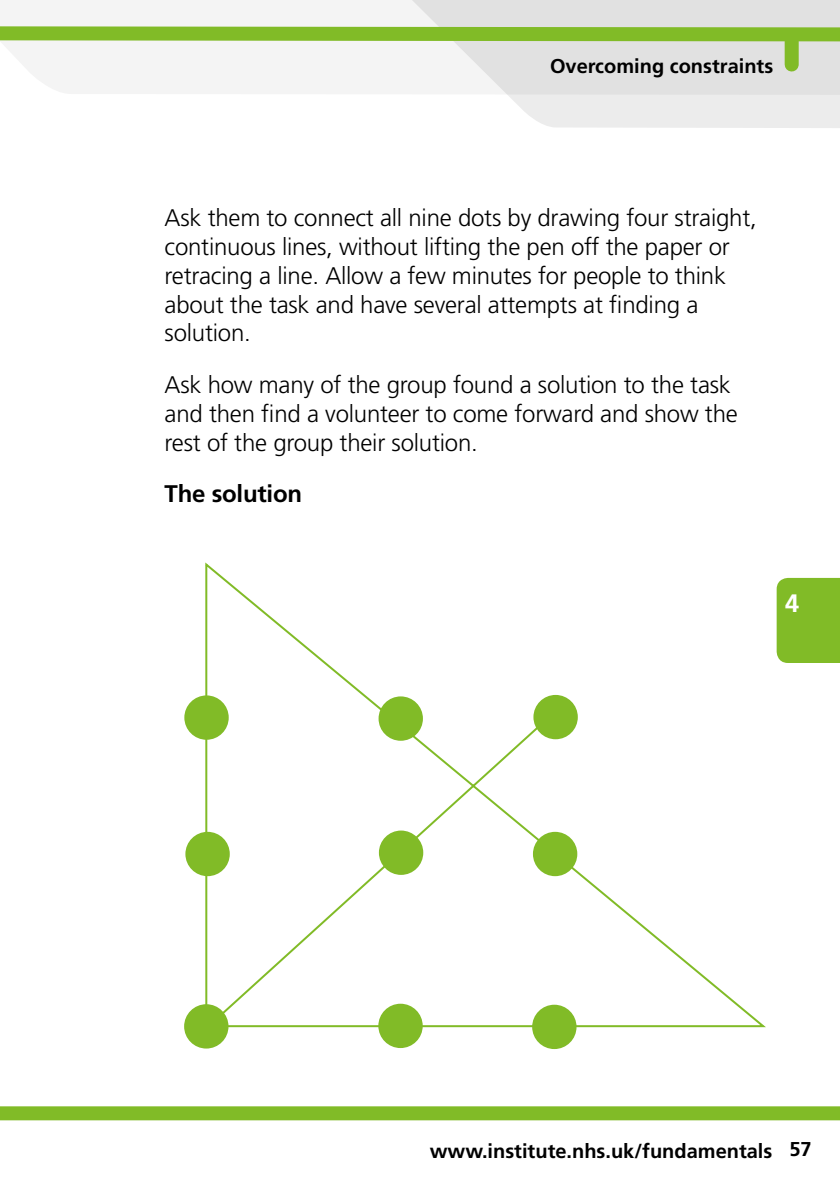
<style>
.page{position:relative;width:840px;height:1191px;background:#fff}
.page>*{position:absolute;margin:0;border:0;box-sizing:border-box;transform-origin:0 0}
.t1{font:700 25.2px "Frutiger";color:#fff}
.t2{font:300 24px/28.8px "Frutiger";letter-spacing:-.01em;color:#000}
.t3{font:700 24px "Frutiger";letter-spacing:-.01em;color:#000}
.t4{font:700 20px "Frutiger";color:#000}
</style>
<div class="page">
<div style="left:0;top:1106px;width:839px;height:14px;background:#81bb27"></div>
<div style="left:0;top:0;width:393px;height:20px;background:#f4f4f4"></div>
<svg style="left:393px;top:0;width:446px;height:128px"></svg>
<svg style="left:0;top:20px;width:839px;height:89px"></svg>
<div style="left:776px;top:578px;width:63px;height:85px;background:#81bb27"></div>
<div style="left:784px;top:39px;width:14px;height:26px;background:#81bb27"></div>
<div style="left:184px;top:695px;width:44px;height:44px;background:#81bb27;border-radius:50%"></div>
<div style="left:185px;top:832px;width:45px;height:44px;background:#81bb27;border-radius:50%"></div>
<div style="left:532px;top:1004px;width:44px;height:45px;background:#81bb27;border-radius:50%"></div>
<div style="left:378px;top:1003px;width:44px;height:45px;background:#81bb27;border-radius:50%"></div>
<div style="left:184px;top:1004px;width:44px;height:44px;background:#81bb27;border-radius:50%"></div>
<svg style="left:202px;top:562px;width:564px;height:470px"></svg>
<p class="t4" style="left:549px;top:54px;width:224px">Overcoming constraints</p>
<p class="t2" style="left:164px;top:204px;width:593px">Ask them to connect all nine dots by drawing four straight, continuous lines, without lifting the pen off the paper or retracing a line. Allow a few minutes for people to think about the task and have several attempts at finding a solution.</p>
<p class="t2" style="left:164px;top:370px;width:574px">Ask how many of the group found a solution to the task and then find a volunteer to come forward and show the rest of the group their solution.</p>
<p class="t3" style="left:164px;top:479px;width:139px">The solution</p>
<p class="t1" style="left:784px;top:588px;width:16px">4</p>
<p class="t4" style="left:429px;top:1138px;width:383px">www.institute.nhs.uk/fundamentals 57</p>
</div>
